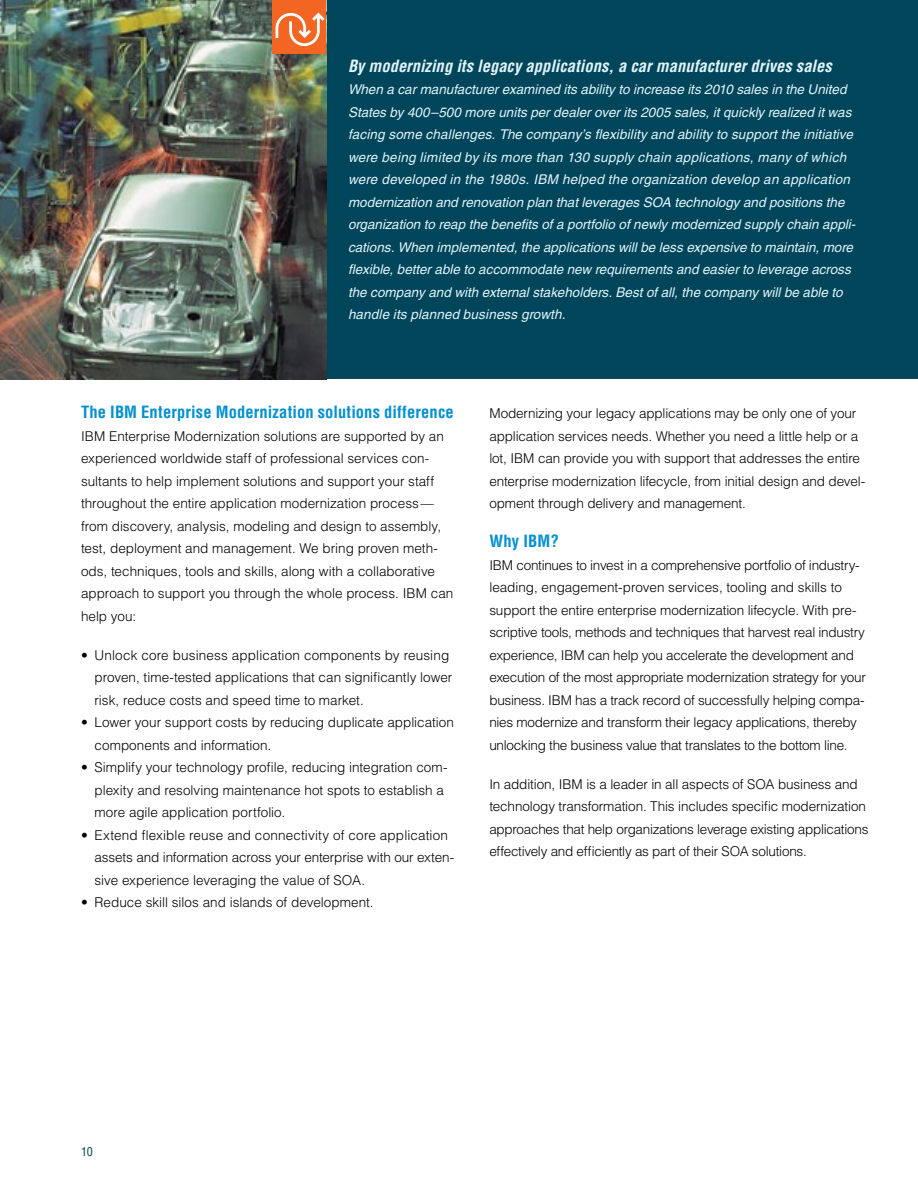
<style>
.page{position:relative;width:918px;height:1188px;background:#fff}
.page>*{position:absolute;margin:0;border:0;box-sizing:border-box;transform-origin:0 0}
.Text_-_subhead{font:italic 700 condensed 16.5px "Helvetica";letter-spacing:.005em;color:#e1f3f9}
.t1{font:700 condensed 16.5px "Helvetica";letter-spacing:.01em;color:#0090d0}
.Text_-_body{font:300 13.5px/22.5px "Helvetica";letter-spacing:-.01em;color:#000}
.Text_-_body-2{font:italic 13.5px/22.5px "Helvetica";color:#e1f3f9}
.Text_-_bullets{font:300 13.5px/22.5px "Helvetica";color:#000}
.Text_-_bullet_last_l{font:300 13.5px "Helvetica";color:#000}
.t2{font:condensed 12px "Helvetica";color:#00455a}
</style>
<div class="page">
<div style="left:0;top:0;width:918px;height:379px;background:#00455a"></div>
<img style="left:0;top:0;width:326px;height:379px">
<div style="left:272px;top:0;width:54px;height:54px;background:#f26522"></div>
<svg style="left:276px;top:13px;width:49px;height:33px"></svg>
<p class="Text_-_subhead" style="left:348px;top:55px;width:485px">By modernizing its legacy applications, a car manufacturer drives sales</p>
<p class="Text_-_body-2" style="left:348px;top:78px;width:509px">When a car manufacturer examined its ability to increase its 2010 sales in the United States by 400–500 more units per dealer over its 2005 sales, it quickly realized it was facing some challenges. The company’s flexibility and ability to support the initiative were being limited by its more than 130 supply chain applications, many of which were developed in the 1980s. IBM helped the organization develop an application modernization and renovation plan that leverages SOA technology and positions the organization to reap the benefits of a portfolio of newly modernized supply chain appli&shy;cations. When implemented, the applications will be less expensive to maintain, more flexible, better able to accommodate new requirements and easier to leverage across the company and with external stakeholders. Best of all, the company will be able to handle its planned business growth.</p>
<h1 class="t1" style="left:81px;top:402px;width:374px">The IBM Enterprise Modernization solutions difference</h1>
<p class="Text_-_body" style="left:81px;top:424px;width:374px">IBM Enterprise Modernization solutions are supported by an experienced worldwide staff of professional services con&shy;sultants to help implement solutions and support your staff throughout the entire application modernization process— from discovery, analysis, modeling and design to assembly, test, deployment and management. We bring proven meth&shy;ods, techniques, tools and skills, along with a collaborative approach to support you through the whole process. IBM can help you:</p>
<p class="Text_-_bullets" style="left:94px;top:643px;width:359px">Unlock core business application components by reusing proven, time-tested applications that can significantly lower risk, reduce costs and speed time to market.</p>
<p class="Text_-_bullets" style="left:94px;top:711px;width:361px">Lower your support costs by reducing duplicate application components and information.</p>
<p class="Text_-_bullets" style="left:94px;top:756px;width:355px">Simplify your technology profile, reducing integration com&shy;plexity and resolving maintenance hot spots to establish a more agile application portfolio.</p>
<p class="Text_-_bullets" style="left:94px;top:823px;width:361px">Extend flexible reuse and connectivity of core application assets and information across your enterprise with our exten&shy;sive experience leveraging the value of SOA.</p>
<p class="Text_-_bullet_last_l" style="left:94px;top:894px;width:281px">Reduce skill silos and islands of development.</p>
<p class="Text_-_body" style="left:81px;top:643px;width:8px">•</p>
<p class="Text_-_body" style="left:81px;top:711px;width:8px">•</p>
<p class="Text_-_body" style="left:81px;top:756px;width:8px">•</p>
<p class="Text_-_body" style="left:81px;top:823px;width:8px">•</p>
<p class="Text_-_body" style="left:81px;top:891px;width:8px">•</p>
<p class="Text_-_body" style="left:489px;top:402px;width:377px">Modernizing your legacy applications may be only one of your application services needs. Whether you need a little help or a lot, IBM can provide you with support that addresses the entire enterprise modernization lifecycle, from initial design and devel&shy;opment through delivery and management.</p>
<h1 class="t1" style="left:489px;top:531px;width:71px">Why IBM?</h1>
<p class="Text_-_body" style="left:489px;top:553px;width:378px">IBM continues to invest in a comprehensive portfolio of industry&shy;leading, engagement-proven services, tooling and skills to support the entire enterprise modernization lifecycle. With pre&shy;scriptive tools, methods and techniques that harvest real industry experience, IBM can help you accelerate the development and execution of the most appropriate modernization strategy for your business. IBM has a track record of successfully helping compa&shy;nies modernize and transform their legacy applications, thereby unlocking the business value that translates to the bottom line.</p>
<p class="Text_-_body" style="left:489px;top:772px;width:381px">In addition, IBM is a leader in all aspects of SOA business and technology transformation. This includes specific modernization approaches that help organizations leverage existing applications effectively and efficiently as part of their SOA solutions.</p>
<p class="t2" style="left:81px;top:1144px;width:13px">10</p>
</div>
